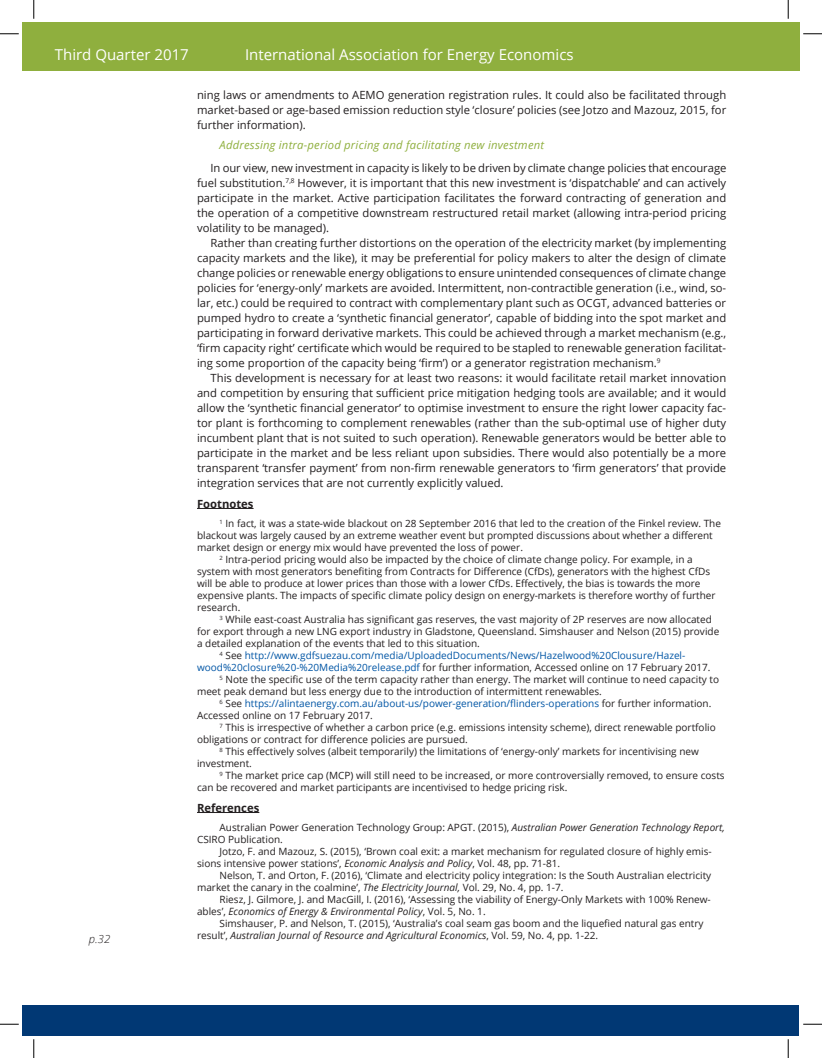
<style>
.page{position:relative;width:822px;height:1058px;background:#fff}
.page>*{position:absolute;margin:0;border:0;box-sizing:border-box;transform-origin:0 0}
.t1{font:15px "Open Sans";color:#fff}
.t2{font:11.25px/15px "Open Sans";color:#231f20;text-align:justify}
.t3{font:italic 11.25px "Open Sans";letter-spacing:.02em;color:#8faf3e}
.t4{font:700 11.25px "Open Sans";color:#231f20}
.t5{font:italic 300 11.25px "Open Sans";color:#231f20}
.t6{font:10px/12px "Open Sans";color:#231f20}
.t7{font:10px "Open Sans";color:#0155a5}
.s1{color:#231f20}
.s2{color:#0155a5}
.s3{font-style:italic}
</style>
<div class="page">
<div style="left:22px;top:1004px;width:777px;height:31px;background:#013874"></div>
<div style="left:220px;top:22px;width:579px;height:49px;background:#8faf3e"></div>
<div style="left:22px;top:22px;width:201px;height:49px;background:#8faf3e"></div>
<hr style="left:197px;top:508px;width:56px;height:1px;background:#231f20">
<hr style="left:197px;top:812px;width:62px;height:1px;background:#231f20">
<svg style="left:0;top:33px;width:19px;height:2px"></svg>
<svg style="left:803px;top:33px;width:18px;height:2px"></svg>
<svg style="left:0;top:1023px;width:19px;height:2px"></svg>
<svg style="left:803px;top:1023px;width:18px;height:2px"></svg>
<svg style="left:33px;top:0;width:2px;height:19px"></svg>
<svg style="left:33px;top:1039px;width:2px;height:19px"></svg>
<svg style="left:787px;top:0;width:1px;height:19px"></svg>
<svg style="left:787px;top:1039px;width:1px;height:19px"></svg>
<h1 class="t1" style="left:55px;top:44px;width:135px">Third Quarter 2017</h1>
<h1 class="t1" style="left:245px;top:44px;width:330px">International Association for Energy Economics</h1>
<p class="t2" style="left:197px;top:87px;width:530px">ning laws or amendments to AEMO generation registration rules. It could also be facilitated through market-based or age-based emission reduction style ‘closure’ policies (see Jotzo and Mazouz, 2015, for further information).</p>
<p class="t3" style="left:219px;top:138px;width:326px">Addressing intra-period pricing and facilitating new investment</p>
<p class="t2" style="left:197px;top:160px;width:530px;text-indent:14px">In our view, new investment in capacity is likely to be driven by climate change policies that encourage fuel substitution.<sup>7,8</sup> However, it is important that this new investment is ‘dispatchable’ and can actively participate in the market. Active participation facilitates the forward contracting of generation and the operation of a competitive downstream restructured retail market (allowing intra-period pricing volatility to be managed).</p>
<p class="t2" style="left:197px;top:235px;width:530px;text-indent:13px">Rather than creating further distortions on the operation of the electricity market (by implementing capacity markets and the like), it may be preferential for policy makers to alter the design of climate change policies or renewable energy obligations to ensure unintended consequences of climate change policies for ‘energy-only’ markets are avoided. Intermittent, non-contractible generation (i.e., wind, so&shy;lar, etc.) could be required to contract with complementary plant such as OCGT, advanced batteries or pumped hydro to create a ‘synthetic financial generator’, capable of bidding into the spot market and participating in forward derivative markets. This could be achieved through a market mechanism (e.g., ‘firm capacity right’ certificate which would be required to be stapled to renewable generation facilitat&shy;ing some proportion of the capacity being ‘firm’) or a generator registration mechanism.<sup>9</sup></p>
<p class="t2" style="left:197px;top:370px;width:530px;text-indent:14px">This development is necessary for at least two reasons: it would facilitate retail market innovation and competition by ensuring that sufficient price mitigation hedging tools are available; and it would allow the ‘synthetic financial generator’ to optimise investment to ensure the right lower capacity fac&shy;tor plant is forthcoming to complement renewables (rather than the sub-optimal use of higher duty incumbent plant that is not suited to such operation). Renewable generators would be better able to participate in the market and be less reliant upon subsidies. There would also potentially be a more transparent ‘transfer payment’ from non-firm renewable generators to ‘firm generators’ that provide integration services that are not currently explicitly valued.</p>
<p class="t4" style="left:197px;top:495px;width:58px">Footnotes</p>
<p class="t6" style="left:219px;top:517px;width:503px"><sup>1</sup> In fact, it was a state-wide blackout on 28 September 2016 that led to the creation of the Finkel review. The</p>
<p class="t6" style="left:197px;top:529px;width:517px">blackout was largely caused by an extreme weather event but prompted discussions about whether a different</p>
<p class="t6" style="left:197px;top:541px;width:327px">market design or energy mix would have prevented the loss of power.</p>
<p class="t6" style="left:219px;top:553px;width:474px"><sup>2</sup> Intra-period pricing would also be impacted by the choice of climate change policy. For example, in a</p>
<p class="t6" style="left:197px;top:565px;width:514px">system with most generators benefiting from Contracts for Difference (CfDs), generators with the highest CfDs</p>
<p class="t6" style="left:197px;top:577px;width:505px">will be able to produce at lower prices than those with a lower CfDs. Effectively, the bias is towards the more</p>
<p class="t6" style="left:197px;top:589px;width:520px">expensive plants. The impacts of specific climate policy design on energy-markets is therefore worthy of further</p>
<p class="t6" style="left:197px;top:601px;width:45px">research.</p>
<p class="t6" style="left:219px;top:613px;width:493px"><sup>3</sup> While east-coast Australia has significant gas reserves, the vast majority of 2P reserves are now allocated</p>
<p class="t6" style="left:197px;top:625px;width:523px">for export through a new LNG export industry in Gladstone, Queensland. Simshauser and Nelson (2015) provide</p>
<p class="t6" style="left:197px;top:637px;width:284px">a detailed explanation of the events that led to this situation.</p>
<p class="t7" style="left:219px;top:648px;width:467px"><sup>4</sup> <span class="s1">See</span> http://www.gdfsuezau.com/media/UploadedDocuments/News/Hazelwood%20Clousure/Hazel-</p>
<p class="t6" style="left:197px;top:661px;width:515px"><span class="s2">wood%20closure%20-%20Media%20release.pdf</span> for further information, Accessed online on 17 February 2017.</p>
<p class="t6" style="left:219px;top:673px;width:501px"><sup>5</sup> Note the specific use of the term capacity rather than energy. The market will continue to need capacity to</p>
<p class="t6" style="left:197px;top:685px;width:406px">meet peak demand but less energy due to the introduction of intermittent renewables.</p>
<p class="t7" style="left:219px;top:696px;width:493px"><sup>6</sup> <span class="s1">See</span> https://alintaenergy.com.au/about-us/power-generation/flinders-operations <span class="s1">for further information.</span></p>
<p class="t6" style="left:197px;top:709px;width:177px">Accessed online on 17 February 2017.</p>
<p class="t6" style="left:219px;top:721px;width:497px"><sup>7</sup> This is irrespective of whether a carbon price (e.g. emissions intensity scheme), direct renewable portfolio</p>
<p class="t6" style="left:197px;top:733px;width:272px">obligations or contract for difference policies are pursued.</p>
<p class="t6" style="left:219px;top:745px;width:480px"><sup>8</sup> This effectively solves (albeit temporarily) the limitations of ‘energy-only’ markets for incentivising new</p>
<p class="t6" style="left:197px;top:757px;width:56px">investment.</p>
<p class="t6" style="left:219px;top:769px;width:506px"><sup>9</sup> The market price cap (MCP) will still need to be increased, or more controversially removed, to ensure costs</p>
<p class="t6" style="left:197px;top:781px;width:372px">can be recovered and market participants are incentivised to hedge pricing risk.</p>
<p class="t4" style="left:197px;top:799px;width:64px">References</p>
<p class="t6" style="left:197px;top:821px;width:529px;text-indent:22px">Australian Power Generation Technology Group: APGT. (2015), <span class="s3">Australian Power Generation Technology Report,<br></span>CSIRO Publication.</p>
<p class="t6" style="left:197px;top:845px;width:516px;text-indent:22px">Jotzo, F. and Mazouz, S. (2015), ‘Brown coal exit: a market mechanism for regulated closure of highly emis&shy;sions intensive power stations’, <span class="s3">Economic Analysis and Policy</span>, Vol. 48, pp. 71-81.</p>
<p class="t6" style="left:197px;top:869px;width:515px;text-indent:22px">Nelson, T. and Orton, F. (2016), ‘Climate and electricity policy integration: Is the South Australian electricity market the canary in the coalmine’, <span class="s3">The Electricity Journal,</span> Vol. 29, No. 4, pp. 1-7.</p>
<p class="t6" style="left:197px;top:893px;width:515px;text-indent:22px">Riesz, J. Gilmore, J. and MacGill, I. (2016), ‘Assessing the viability of Energy-Only Markets with 100% Renew&shy;ables’, <span class="s3">Economics of Energy &amp; Environmental Policy</span>, Vol. 5, No. 1.</p>
<p class="t6" style="left:197px;top:917px;width:508px;text-indent:22px">Simshauser, P. and Nelson, T. (2015), ‘Australia’s coal seam gas boom and the liquefied natural gas entry result’, <span class="s3">Australian Journal of Resource and Agricultural Economics</span>, Vol. 59, No. 4, pp. 1-22.</p>
<p class="t5" style="left:89px;top:931px;width:23px">p.32</p>
</div>
